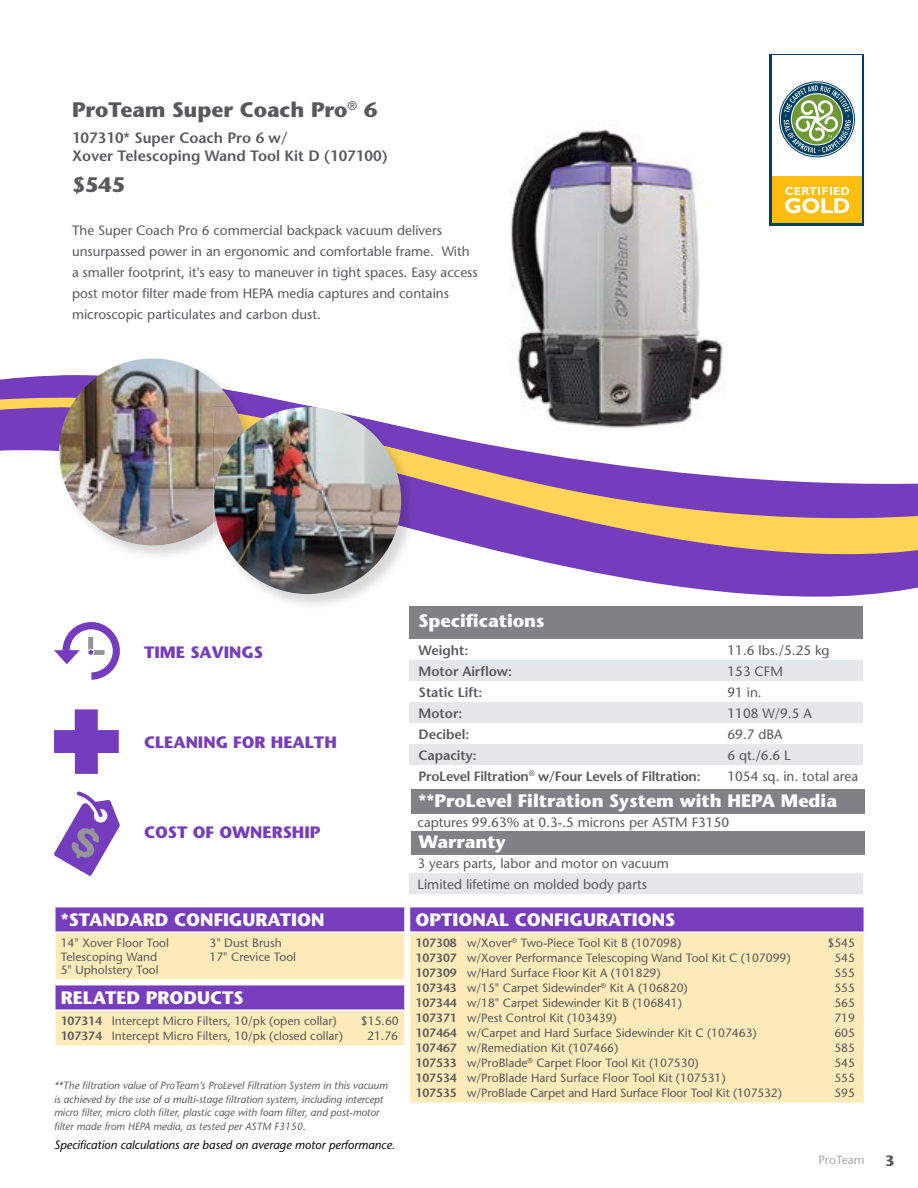
<style>
.page{position:relative;width:918px;height:1188px;background:#fff}
.page>*{position:absolute;margin:0;border:0;box-sizing:border-box;transform-origin:0 0}
.t1{font:700 21px "Stone Sans";color:#58595b}
.t2{font:700 18px "Stone Sans";color:#fff}
.t3{font:700 16.5px "Stone Sans";color:#773dbd}
.t4{font:600 15px/18px "Stone Sans";color:#58595b}
.t5{font:700 15px "Stone Sans";color:#58595b}
.t6{font:13.5px/21px "Stone Sans";color:#58595b}
.t7{font:600 13.5px "Stone Sans";color:#58595b}
.t8{font:600 13.5px "Stone Sans";letter-spacing:-.02em;color:#58595b}
.t9{font:12px/13.5px "Stone Sans";color:#58595b}
.t10{font:italic 12px "Stone Sans";color:#000}
.t11{font:12px "Stone Sans";color:#a7a9ac}
.t12{font:italic 10.5px/13.5px "Stone Sans";color:#58595b}
.s1{font-weight:600}
</style>
<div class="page">
<svg style="left:0;top:385px;width:299px;height:19px"></svg>
<svg style="left:0;top:404px;width:918px;height:193px"></svg>
<div style="left:770px;top:54px;width:94px;height:171px;background:linear-gradient(to bottom,#004062,#004062)"></div>
<div style="left:772px;top:56px;width:90px;height:167px;background:#fff"></div>
<div style="left:772px;top:177px;width:90px;height:46px;background:#febe10"></div>
<svg style="left:781px;top:83px;width:72px;height:73px"></svg>
<svg style="left:784px;top:85px;width:67px;height:68px"></svg>
<svg style="left:785px;top:187px;width:64px;height:26px"></svg>
<img style="left:499px;top:129px;width:235px;height:301px">
<img style="left:59px;top:358px;width:155px;height:202px">
<img style="left:59px;top:375px;width:202px;height:32px">
<img style="left:59px;top:398px;width:17px;height:10px">
<img style="left:59px;top:407px;width:11px;height:44px">
<svg style="left:138px;top:359px;width:14px;height:1px"></svg>
<img style="left:214px;top:530px;width:202px;height:79px">
<img style="left:261px;top:407px;width:155px;height:11px">
<img style="left:261px;top:418px;width:155px;height:20px">
<img style="left:377px;top:438px;width:39px;height:92px">
<img style="left:214px;top:523px;width:21px;height:37px">
<img style="left:246px;top:407px;width:15px;height:7px">
<img style="left:246px;top:414px;width:15px;height:16px">
<img style="left:214px;top:407px;width:32px;height:116px">
<img style="left:214px;top:407px;width:187px;height:187px;border-radius:93px">
<div style="left:410px;top:606px;width:453px;height:33px;background:#808285"></div>
<div style="left:410px;top:660px;width:453px;height:21px;background:#e6e7e8"></div>
<div style="left:410px;top:702px;width:453px;height:21px;background:#e6e7e8"></div>
<div style="left:411px;top:789px;width:454px;height:24px;background:#808285"></div>
<div style="left:411px;top:831px;width:454px;height:24px;background:#808285"></div>
<div style="left:410px;top:744px;width:453px;height:21px;background:#e6e7e8"></div>
<div style="left:410px;top:873px;width:453px;height:21px;background:#e6e7e8"></div>
<div style="left:56px;top:907px;width:808px;height:24px;background:#773dbd"></div>
<svg style="left:56px;top:933px;width:808px;height:169px;fill:#ffebba"></svg>
<hr style="left:54px;top:984px;width:150px;height:1px;background:#fff">
<hr style="left:204px;top:984px;width:201px;height:1px;background:#fff">
<hr style="left:54px;top:1009px;width:150px;height:2px;background:#fff">
<hr style="left:204px;top:1009px;width:201px;height:2px;background:#fff">
<hr style="left:54px;top:979px;width:150px;height:2px;background:#fff">
<hr style="left:204px;top:979px;width:201px;height:2px;background:#fff">
<hr style="left:54px;top:1045px;width:150px;height:2px;background:#fff">
<hr style="left:204px;top:1045px;width:201px;height:2px;background:#fff">
<svg style="left:404px;top:907px;width:6px;height:196px"></svg>
<hr style="left:404px;top:1068px;width:2px;height:34px;background:#fff">
<svg style="left:55px;top:622px;width:65px;height:58px"></svg>
<svg style="left:54px;top:709px;width:65px;height:65px"></svg>
<svg style="left:54px;top:792px;width:65px;height:84px"></svg>
<h1 class="t1" style="left:72px;top:97px;width:307px">ProTeam Super Coach Pro<sup>®</sup> 6</h1>
<p class="t4" style="left:72px;top:128px;width:317px">107310* Super Coach Pro 6 w/<br>Xover Telescoping Wand Tool Kit D (107100)</p>
<h1 class="t1" style="left:72px;top:172px;width:54px">$545</h1>
<p class="t6" style="left:72px;top:219px;width:407px">The Super Coach Pro 6 commercial backpack vacuum delivers unsurpassed power in an ergonomic and comfortable frame. With a smaller footprint, it's easy to maneuver in tight spaces. Easy access post motor filter made from HEPA media captures and contains microscopic particulates and carbon dust.</p>
<h3 class="t3" style="left:144px;top:642px;width:120px">TIME SAVINGS</h3>
<h3 class="t3" style="left:144px;top:732px;width:194px">CLEANING FOR HEALTH</h3>
<h3 class="t3" style="left:144px;top:822px;width:178px">COST OF OWNERSHIP</h3>
<h2 class="t2" style="left:419px;top:610px;width:128px">Specifications</h2>
<p class="t7" style="left:419px;top:642px;width:51px">Weight:</p>
<p class="t6" style="left:728px;top:639px;width:104px">11.6 lbs./5.25 kg</p>
<p class="t7" style="left:419px;top:663px;width:95px">Motor Airflow:</p>
<p class="t6" style="left:728px;top:660px;width:57px">153 CFM</p>
<p class="t7" style="left:419px;top:684px;width:65px">Static Lift:</p>
<p class="t6" style="left:728px;top:681px;width:36px">91 in.</p>
<p class="t7" style="left:419px;top:705px;width:45px">Motor:</p>
<p class="t6" style="left:728px;top:702px;width:86px">1108 W/9.5 A</p>
<p class="t7" style="left:419px;top:726px;width:52px">Decibel:</p>
<p class="t6" style="left:728px;top:723px;width:57px">69.7 dBA</p>
<p class="t7" style="left:419px;top:747px;width:60px">Capacity:</p>
<p class="t6" style="left:728px;top:744px;width:65px">6 qt./6.6 L</p>
<p class="t8" style="left:419px;top:768px;width:284px">ProLevel Filtration<sup>®</sup> w/Four Levels of Filtration:</p>
<p class="t6" style="left:728px;top:765px;width:132px">1054 sq. in. total area</p>
<h2 class="t2" style="left:419px;top:790px;width:420px">**ProLevel Filtration System with HEPA Media</h2>
<p class="t6" style="left:418px;top:812px;width:313px">captures 99.63% at 0.3-.5 microns per ASTM F3150</p>
<h2 class="t2" style="left:419px;top:831px;width:89px">Warranty</h2>
<p class="t6" style="left:418px;top:853px;width:253px">3 years parts, labor and motor on vacuum<br>Limited lifetime on molded body parts</p>
<h2 class="t2" style="left:61px;top:909px;width:265px">*STANDARD CONFIGURATION</h2>
<h2 class="t2" style="left:416px;top:909px;width:261px">OPTIONAL CONFIGURATIONS</h2>
<p class="t9" style="left:61px;top:936px;width:110px">14" Xover Floor Tool<br>Telescoping Wand<br>5" Upholstery Tool</p>
<p class="t9" style="left:210px;top:936px;width:88px">3" Dust Brush<br>17" Crevice Tool</p>
<p class="t9" style="left:416px;top:936px;width:267px"><span class="s1">107308</span> w/Xover<sup>®</sup> Two-Piece Tool Kit B (107098)</p>
<p class="t9" style="left:827px;top:936px;width:29px">$545</p>
<p class="t9" style="left:416px;top:951px;width:377px"><span class="s1">107307</span> w/Xover Performance Telescoping Wand Tool Kit C (107099)</p>
<p class="t9" style="left:834px;top:951px;width:22px">545</p>
<p class="t9" style="left:416px;top:966px;width:247px"><span class="s1">107309</span> w/Hard Surface Floor Kit A (101829)</p>
<p class="t9" style="left:834px;top:966px;width:22px">555</p>
<p class="t9" style="left:416px;top:981px;width:274px"><span class="s1">107343</span> w/15" Carpet Sidewinder<sup>®</sup> Kit A (106820)</p>
<p class="t9" style="left:834px;top:981px;width:22px">555</p>
<p class="t9" style="left:416px;top:996px;width:268px"><span class="s1">107344</span> w/18" Carpet Sidewinder Kit B (106841)</p>
<p class="t9" style="left:834px;top:996px;width:22px">565</p>
<p class="t9" style="left:416px;top:1011px;width:203px"><span class="s1">107371</span> w/Pest Control Kit (103439)</p>
<p class="t9" style="left:834px;top:1011px;width:22px">719</p>
<p class="t9" style="left:416px;top:1026px;width:343px"><span class="s1">107464</span> w/Carpet and Hard Surface Sidewinder Kit C (107463)</p>
<p class="t9" style="left:834px;top:1026px;width:22px">605</p>
<p class="t9" style="left:416px;top:1041px;width:204px"><span class="s1">107467</span> w/Remediation Kit (107466)</p>
<p class="t9" style="left:834px;top:1041px;width:22px">585</p>
<p class="t9" style="left:416px;top:1056px;width:285px"><span class="s1">107533</span> w/ProBlade<sup>®</sup> Carpet Floor Tool Kit (107530)</p>
<p class="t9" style="left:834px;top:1056px;width:22px">545</p>
<p class="t9" style="left:416px;top:1071px;width:312px"><span class="s1">107534</span> w/ProBlade Hard Surface Floor Tool Kit (107531)</p>
<p class="t9" style="left:834px;top:1071px;width:22px">555</p>
<p class="t9" style="left:416px;top:1086px;width:368px"><span class="s1">107535</span> w/ProBlade Carpet and Hard Surface Floor Tool Kit (107532)</p>
<p class="t9" style="left:834px;top:1086px;width:22px">595</p>
<h2 class="t2" style="left:61px;top:987px;width:184px">RELATED PRODUCTS</h2>
<p class="t9" style="left:61px;top:1014px;width:278px"><span class="s1">107314</span> Intercept Micro Filters, 10/pk (open collar)</p>
<p class="t9" style="left:361px;top:1014px;width:39px">$15.60</p>
<p class="t9" style="left:61px;top:1029px;width:284px"><span class="s1">107374</span> Intercept Micro Filters, 10/pk (closed collar)</p>
<p class="t9" style="left:367px;top:1029px;width:32px">21.76</p>
<p class="t12" style="left:54px;top:1079px;width:335px">**The filtration value of ProTeam’s ProLevel Filtration System in this vacuum is achieved by the use of a multi-stage filtration system, including intercept micro filter, micro cloth filter, plastic cage with foam filter, and post-motor filter made from HEPA media, as tested per ASTM F3150.</p>
<p class="t10" style="left:54px;top:1138px;width:343px">Specification calculations are based on average motor performance.</p>
<p class="t11" style="left:819px;top:1153px;width:48px">ProTeam</p>
<p class="t5" style="left:885px;top:1152px;width:11px">3</p>
</div>
